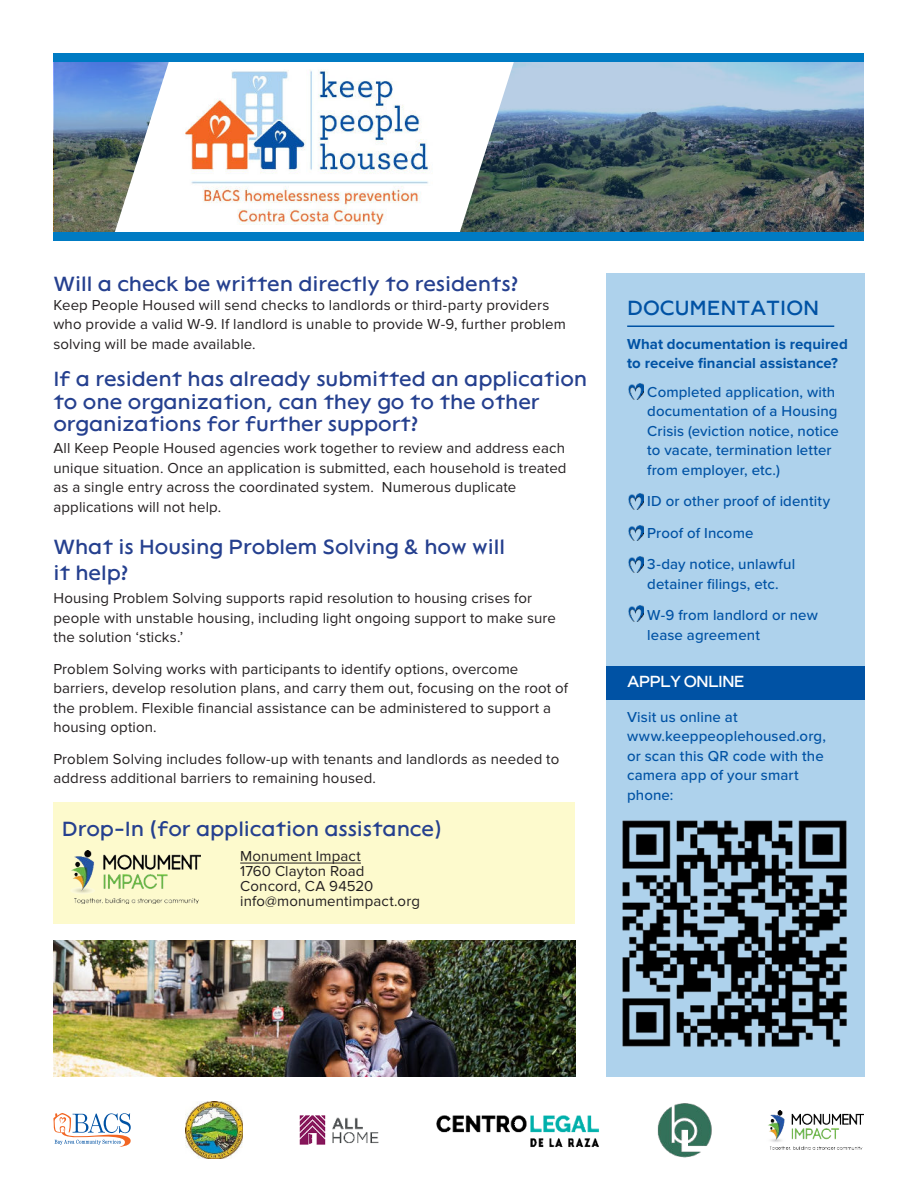
<style>
.page{position:relative;width:918px;height:1188px;background:#fff}
.page>*{position:absolute;margin:0;border:0;box-sizing:border-box;transform-origin:0 0}
.t1{font:21px/22.5px "Lack";color:#25408f}
.t2{font:21px "Lack";color:#0052a4}
.t3{font:16.5px "Lack";letter-spacing:-.05em;color:#fff}
.t4{font:15px/19.5px "Proxima Nova";letter-spacing:.01em;color:#231f20}
.t5{font:500 15px/19.5px "Proxima Nova";letter-spacing:.01em;color:#0052a4}
.t6{font:700 15px/19.5px "Proxima Nova";letter-spacing:.005em;color:#0052a4}
</style>
<div class="page">
<img style="left:54px;top:61px;width:810px;height:171px">
<svg style="left:112px;top:61px;width:403px;height:171px"></svg>
<div style="left:53px;top:232px;width:810px;height:8px;background:#007bc3"></div>
<div style="left:53px;top:53px;width:810px;height:8px;background:#007bc3"></div>
<img style="left:180px;top:67px;width:255px;height:158px">
<div style="left:606px;top:273px;width:258px;height:804px;background:#aed2ec"></div>
<hr style="left:627px;top:325px;width:207px;height:2px;background:#0052a4">
<div style="left:606px;top:666px;width:258px;height:33px;background:#0052a4"></div>
<img style="left:622px;top:820px;width:225px;height:227px">
<img style="left:628px;top:384px;width:15px;height:15px">
<img style="left:628px;top:494px;width:15px;height:15px">
<img style="left:628px;top:525px;width:15px;height:16px">
<img style="left:628px;top:556px;width:15px;height:16px">
<img style="left:628px;top:606px;width:15px;height:16px">
<svg style="left:53px;top:1113px;width:78px;height:34px"></svg>
<img style="left:299px;top:1115px;width:80px;height:30px">
<img style="left:768px;top:1110px;width:96px;height:40px">
<img style="left:436px;top:1115px;width:163px;height:32px">
<img style="left:657px;top:1103px;width:55px;height:55px">
<img style="left:185px;top:1101px;width:57px;height:58px">
<div style="left:53px;top:802px;width:522px;height:122px;background:#fdfacd"></div>
<hr style="left:240px;top:863px;width:121px;height:1px;background:#231f20">
<img style="left:71px;top:850px;width:129px;height:53px">
<img style="left:53px;top:940px;width:522px;height:137px">
<h1 class="t1" style="left:53px;top:274px;width:466px">Will a check be written directly to residents?</h1>
<p class="t4" style="left:53px;top:296px;width:514px">Keep People Housed will send checks to landlords or third-party providers who provide a valid W-9. If landlord is unable to provide W-9, further problem solving will be made available.</p>
<h1 class="t1" style="left:53px;top:370px;width:535px">If a resident has already submitted an application to one organization, can they go to the other organizations for further support?</h1>
<p class="t4" style="left:53px;top:439px;width:515px">All Keep People Housed agencies work together to review and address each unique situation. Once an application is submitted, each household is treated as a single entry across the coordinated system. Numerous duplicate applications will not help.</p>
<h1 class="t1" style="left:53px;top:536px;width:453px;line-height:25.2px">What is Housing Problem Solving &amp; how will it help?</h1>
<p class="t4" style="left:53px;top:589px;width:504px">Housing Problem Solving supports rapid resolution to housing crises for people with unstable housing, including light ongoing support to make sure the solution ‘sticks.’</p>
<p class="t4" style="left:53px;top:660px;width:516px">Problem Solving works with participants to identify options, overcome barriers, develop resolution plans, and carry them out, focusing on the root of the problem. Flexible financial assistance can be administered to support a housing option.</p>
<p class="t4" style="left:53px;top:750px;width:507px">Problem Solving includes follow-up with tenants and landlords as needed to address additional barriers to remaining housed.</p>
<h1 class="t1" style="left:62px;top:819px;width:381px">Drop-In (for application assistance)</h1>
<p class="t4" style="left:240px;top:849px;width:181px;line-height:15px">Monument Impact<br>1760 Clayton Road<br>Concord, CA 94520 info@monumentimpact.org</p>
<h1 class="t2" style="left:627px;top:299px;width:194px">DOCUMENTATION</h1>
<p class="t6" style="left:627px;top:335px;width:222px">What documentation is required to receive financial assistance?</p>
<p class="t5" style="left:647px;top:383px;width:193px">Completed application, with documentation of a Housing<br>Crisis (eviction notice, notice to vacate, termination letter from employer, etc.)</p>
<p class="t5" style="left:647px;top:487px;width:184px;line-height:31.5px">ID or other proof of identity<br>Proof of Income<br>3-day notice, unlawful</p>
<p class="t5" style="left:647px;top:569px;width:172px;line-height:31.5px">detainer filings, etc.<br>W-9 from landlord or new</p>
<p class="t5" style="left:647px;top:626px;width:114px">lease agreement</p>
<p class="t3" style="left:627px;top:675px;width:119px">APPLY ONLINE</p>
<p class="t5" style="left:627px;top:708px;width:200px">Visit us online at www.keeppeoplehoused.org, or scan this QR code with the camera app of your smart phone:</p>
</div>
